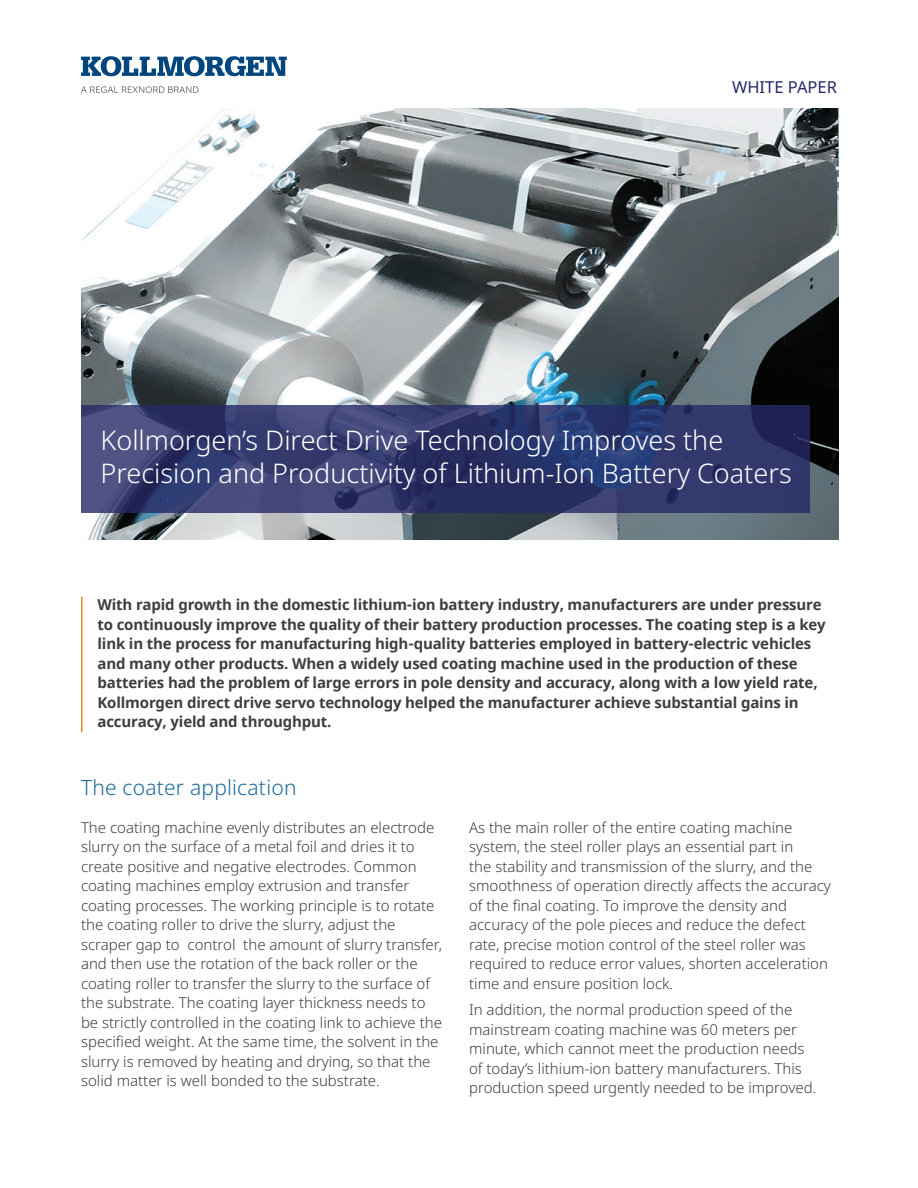
<style>
.page{position:relative;width:918px;height:1188px;background:#fff}
.page>*{position:absolute;margin:0;border:0;box-sizing:border-box;transform-origin:0 0}
.t1{font:300 27px/33px "Noto Sans";color:#fff}
.t2{font:300 21px "Noto Sans";letter-spacing:.01em;color:#1d699a}
.t3{font:16.5px "Noto Sans";color:#262967}
.t4{font:300 15px/19.5px "Noto Sans";color:#3e3e3f}
.t5{font:700 15px/19.5px "Noto Sans";letter-spacing:-.01em;color:#3e3e3f}
</style>
<div class="page">
<img style="left:81px;top:108px;width:757px;height:432px">
<svg style="left:81px;top:405px;width:729px;height:108px;background:#333a6e"></svg>
<hr style="left:81px;top:597px;width:1px;height:135px;background:#de8b25">
<svg style="left:81px;top:86px;width:118px;height:7px"></svg>
<svg style="left:81px;top:56px;width:206px;height:20px"></svg>
<p class="t3" style="left:732px;top:77px;width:106px">WHITE PAPER</p>
<h1 class="t1" style="left:101px;top:424px;width:693px">Kollmorgen’s Direct Drive Technology Improves the<br>Precision and Productivity of Lithium-Ion Battery Coaters</h1>
<p class="t5" style="left:98px;top:595px;width:730px">With rapid growth in the domestic lithium-ion battery industry, manufacturers are under pressure to continuously improve the quality of their battery production processes. The coating step is a key link in the process for manufacturing high-quality batteries employed in battery-electric vehicles and many other products. When a widely used coating machine used in the production of these batteries had the problem of large errors in pole density and accuracy, along with a low yield rate, Kollmorgen direct drive servo technology helped the manufacturer achieve substantial gains in accuracy, yield and throughput.</p>
<h2 class="t2" style="left:81px;top:772px;width:217px">The coater application</h2>
<p class="t4" style="left:81px;top:818px;width:363px">The coating machine evenly distributes an electrode slurry on the surface of a metal foil and dries it to create positive and negative electrodes. Common coating machines employ extrusion and transfer coating processes. The working principle is to rotate the coating roller to drive the slurry, adjust the scraper gap to control the amount of slurry transfer, and then use the rotation of the back roller or the coating roller to transfer the slurry to the surface of the substrate. The coating layer thickness needs to be strictly controlled in the coating link to achieve the specified weight. At the same time, the solvent in the slurry is removed by heating and drying, so that the solid matter is well bonded to the substrate.</p>
<p class="t4" style="left:469px;top:818px;width:363px">As the main roller of the entire coating machine system, the steel roller plays an essential part in<br>the stability and transmission of the slurry, and the smoothness of operation directly affects the accuracy of the final coating. To improve the density and accuracy of the pole pieces and reduce the defect rate, precise motion control of the steel roller was required to reduce error values, shorten acceleration time and ensure position lock.</p>
<p class="t4" style="left:469px;top:1000px;width:349px">In addition, the normal production speed of the mainstream coating machine was 60 meters per minute, which cannot meet the production needs of today’s lithium-ion battery manufacturers. This production speed urgently needed to be improved.</p>
</div>
